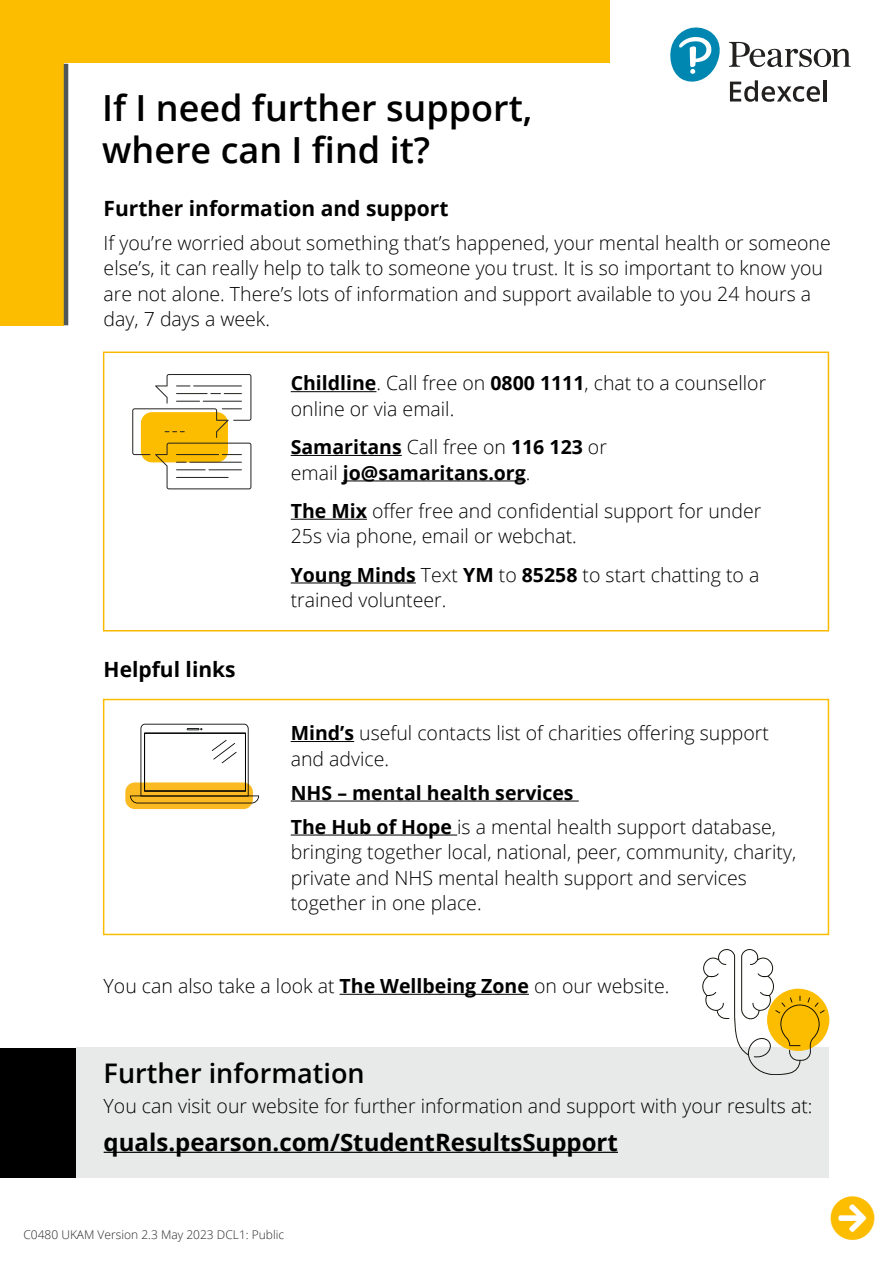
<style>
.page{position:relative;width:893px;height:1263px;background:#fff}
.page>*{position:absolute;margin:0;border:0;box-sizing:border-box;transform-origin:0 0}
.t1{font:45px "Font Awesome 5 Free Solid";color:#fcbc00}
.t2{font:600 36px/42px "Open Sans";color:#000}
.t3{font:600 27px "Open Sans";color:#000}
.t4{font:700 24px "Open Sans";color:#000}
.t5{font:700 21px "Open Sans";color:#000}
.t6{font:300 19.5px/25.5px "Open Sans";color:#000}
.t7{font:700 19.5px/25.5px "Open Sans";color:#000}
.t8{font:300 12px "Open Sans";color:#282629}
.s1{font-weight:700}
.s2{font-weight:300}
</style>
<div class="page">
<div style="left:0;top:0;width:609px;height:325px;background:#fcbc00"></div>
<div style="left:64px;top:64px;width:570px;height:494px;background:#fff"></div>
<div style="left:0;top:1048px;width:77px;height:130px;background:#000"></div>
<div style="left:77px;top:1048px;width:752px;height:130px;background:#e8e9e9"></div>
<hr style="left:104px;top:1152px;width:514px;height:1px;background:#000">
<div style="left:767px;top:989px;width:62px;height:62px;background:#fcbc00;border-radius:50%"></div>
<svg style="left:702px;top:949px;width:123px;height:126px"></svg>
<hr style="left:64px;top:64px;width:4px;height:261px;background:#505759">
<div style="left:103px;top:351px;width:726px;height:280px;border:2px solid #fbb800"></div>
<div style="left:103px;top:699px;width:726px;height:236px;border:2px solid #fcbc00"></div>
<div style="left:125px;top:782px;width:128px;height:27px;background:linear-gradient(to right,#fbb91e,#fbbc2a);border-radius:9px"></div>
<svg style="left:130px;top:724px;width:129px;height:79px"></svg>
<hr style="left:291px;top:391px;width:85px;height:1px;background:#000">
<hr style="left:291px;top:455px;width:111px;height:1px;background:#000">
<hr style="left:343px;top:480px;width:183px;height:1px;background:#000">
<hr style="left:291px;top:519px;width:76px;height:1px;background:#000">
<hr style="left:291px;top:582px;width:125px;height:1px;background:#000">
<hr style="left:291px;top:741px;width:63px;height:1px;background:#000">
<hr style="left:291px;top:800px;width:288px;height:1px;background:#000">
<hr style="left:291px;top:834px;width:166px;height:1px;background:#000">
<svg style="left:670px;top:27px;width:50px;height:55px"></svg>
<svg style="left:729px;top:42px;width:122px;height:25px"></svg>
<svg style="left:730px;top:80px;width:90px;height:22px"></svg>
<hr style="left:824px;top:80px;width:3px;height:22px;background:#232120">
<hr style="left:340px;top:994px;width:189px;height:1px;background:#000">
<svg style="left:132px;top:374px;width:119px;height:115px"></svg>
<hr style="left:189px;top:462px;width:53px;height:1px;background:#262421">
<hr style="left:176px;top:469px;width:30px;height:1px;background:#262421">
<hr style="left:208px;top:469px;width:34px;height:1px;background:#262421">
<hr style="left:176px;top:477px;width:53px;height:1px;background:#262421">
<h2 class="t2" style="left:102px;top:86px;width:432px">If I need further support, where can I find it?</h2>
<p class="t5" style="left:104px;top:193px;width:346px">Further information and support</p>
<p class="t6" style="left:104px;top:230px;width:729px">If you’re worried about something that’s happened, your mental health or someone else’s, it can really help to talk to someone you trust. It is so important to know you are not alone. There’s lots of information and support available to you 24 hours a day, 7 days a week.</p>
<p class="t5" style="left:104px;top:654px;width:134px">Helpful links</p>
<p class="t6" style="left:291px;top:370px;width:477px"><span class="s1">Childline</span>. Call free on <span class="s1">0800 1111</span>, chat to a counsellor online or via email.</p>
<p class="t7" style="left:291px;top:434px;width:318px">Samaritans <span class="s2">Call free on</span> 116 123 <span class="s2">or email</span> jo@samaritans.org<span class="s2">.</span></p>
<p class="t6" style="left:291px;top:497px;width:472px"><span class="s1">The Mix</span> offer free and confidential support for under<br>25s via phone, email or webchat.</p>
<p class="t6" style="left:291px;top:561px;width:470px"><span class="s1">Young Minds</span> Text <span class="s1">YM</span> to <span class="s1">85258</span> to start chatting to a trained volunteer.</p>
<p class="t6" style="left:291px;top:720px;width:480px"><span class="s1">Mind’s</span> useful contacts list of charities offering support and advice.</p>
<p class="t7" style="left:291px;top:775px;width:487px;line-height:34px">NHS – mental health services<br>The Hub of Hope <span class="s2">is a mental health support database,</span></p>
<p class="t6" style="left:291px;top:839px;width:507px">bringing together local, national, peer, community, charity, private and NHS mental health support and services together in one place.</p>
<p class="t6" style="left:104px;top:972px;width:567px">You can also take a look at <span class="s1">The Wellbeing Zone</span> on our website.</p>
<h3 class="t3" style="left:104px;top:1055px;width:262px">Further information</h3>
<p class="t6" style="left:104px;top:1093px;width:710px">You can visit our website for further information and support with your results at:</p>
<p class="t4" style="left:104px;top:1125px;width:516px">quals.pearson.com/StudentResultsSupport</p>
<p class="t8" style="left:23px;top:1226px;width:262px">C0480 UKAM Version 2.3 May 2023 DCL1: Public</p>
<h1 class="t1" style="left:830px;top:1196px;width:46px">□●▼</h1>
</div>
